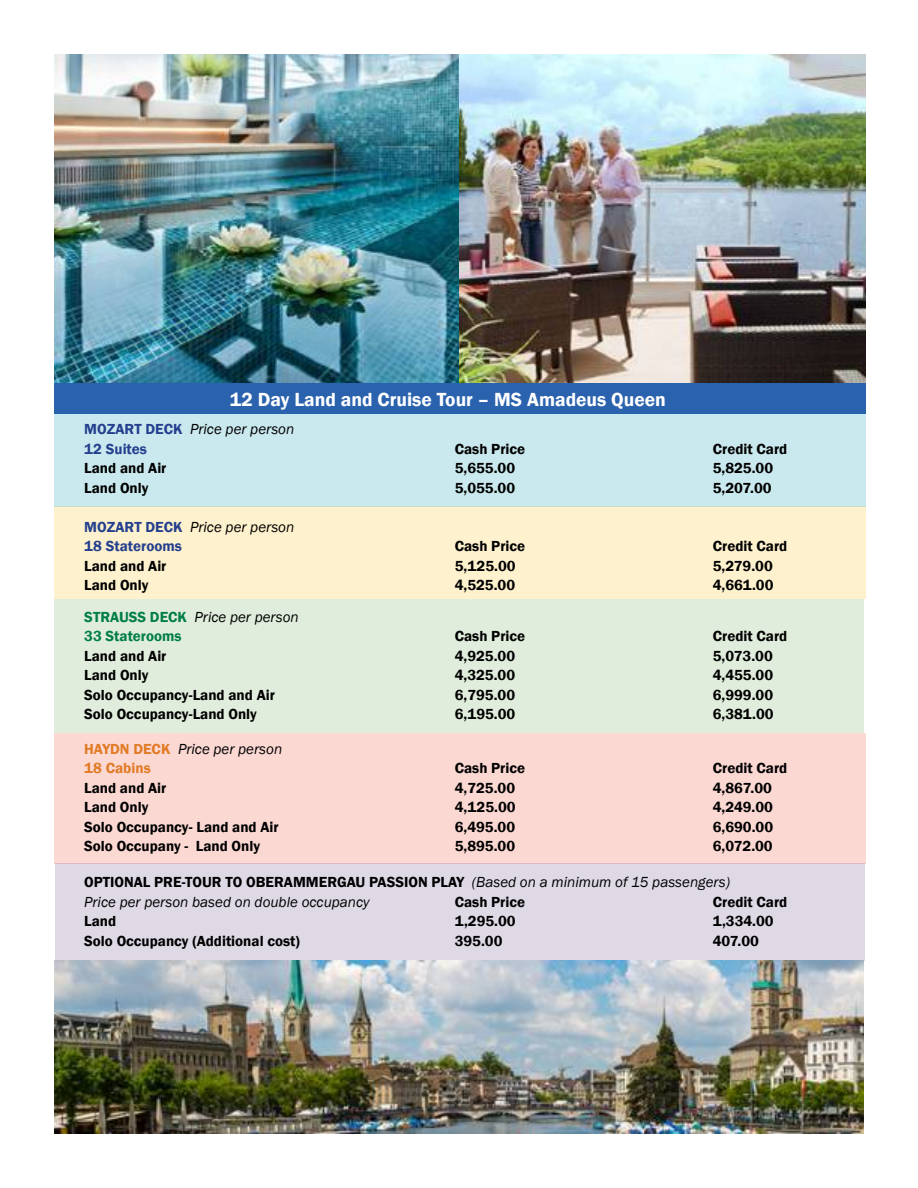
<style>
.page{position:relative;width:918px;height:1188px;background:#fff}
.page>*{position:absolute;margin:0;border:0;box-sizing:border-box;transform-origin:0 0}
.t1{font:600 19.5px "Franklin Gothic";color:#fff}
.t2{font:600 15px "Franklin Gothic";color:#000}
.t3{font:italic 15px/19.5px "Franklin Gothic";color:#000}
.t4{font:600 15px/19.5px "Franklin Gothic";color:#24408e}
.t5{font:600 15px/19.5px "Franklin Gothic";color:#007e47}
.t6{font:600 15px/19.5px "Franklin Gothic";color:#e17b26}
.s1{font-weight:400;font-style:italic;color:#000}
.s2{font-weight:600;font-style:normal}
</style>
<div class="page">
<div style="left:55px;top:599px;width:809px;height:134px;background:#e1eddc"></div>
<img style="left:54px;top:54px;width:811px;height:330px">
<div style="left:54px;top:507px;width:811px;height:92px;background:#fef1cd"></div>
<div style="left:54px;top:733px;width:811px;height:131px;background:#fbd8d2"></div>
<div style="left:55px;top:864px;width:810px;height:97px;background:#dfd9e6"></div>
<div style="left:54px;top:414px;width:811px;height:93px;background:#cae9ee"></div>
<div style="left:54px;top:384px;width:811px;height:30px;background:#2a62ae"></div>
<img style="left:55px;top:961px;width:809px;height:172px">
<h1 class="t1" style="left:230px;top:387px;width:438px">12 Day Land and Cruise Tour – MS Amadeus Queen</h1>
<p class="t4" style="left:84px;top:420px;width:212px">MOZART DECK <span class="s1">Price per person<br></span>12 Suites</p>
<p class="t2" style="left:455px;top:439px;width:72px">Cash Price</p>
<p class="t2" style="left:713px;top:439px;width:76px">Credit Card</p>
<p class="t2" style="left:84px;top:459px;width:84px">Land and Air</p>
<p class="t2" style="left:455px;top:459px;width:62px">5,655.00</p>
<p class="t2" style="left:713px;top:459px;width:62px">5,825.00</p>
<p class="t2" style="left:84px;top:478px;width:66px">Land Only</p>
<p class="t2" style="left:455px;top:478px;width:62px">5,055.00</p>
<p class="t2" style="left:713px;top:478px;width:60px">5,207.00</p>
<p class="t4" style="left:84px;top:517px;width:212px">MOZART DECK <span class="s1">Price per person<br></span>18 Staterooms</p>
<p class="t2" style="left:455px;top:537px;width:72px">Cash Price</p>
<p class="t2" style="left:713px;top:537px;width:76px">Credit Card</p>
<p class="t2" style="left:84px;top:556px;width:84px">Land and Air</p>
<p class="t2" style="left:455px;top:556px;width:62px">5,125.00</p>
<p class="t2" style="left:713px;top:556px;width:62px">5,279.00</p>
<p class="t2" style="left:84px;top:576px;width:66px">Land Only</p>
<p class="t2" style="left:455px;top:576px;width:62px">4,525.00</p>
<p class="t2" style="left:713px;top:576px;width:62px">4,661.00</p>
<p class="t5" style="left:84px;top:607px;width:216px">STRAUSS DECK <span class="s1">Price per person<br></span>33 Staterooms</p>
<p class="t2" style="left:455px;top:627px;width:72px">Cash Price</p>
<p class="t2" style="left:713px;top:627px;width:76px">Credit Card</p>
<p class="t2" style="left:84px;top:646px;width:84px">Land and Air</p>
<p class="t2" style="left:455px;top:646px;width:62px">4,925.00</p>
<p class="t2" style="left:713px;top:646px;width:62px">5,073.00</p>
<p class="t2" style="left:84px;top:666px;width:66px">Land Only</p>
<p class="t2" style="left:455px;top:666px;width:62px">4,325.00</p>
<p class="t2" style="left:713px;top:666px;width:62px">4,455.00</p>
<p class="t2" style="left:84px;top:685px;width:192px">Solo Occupancy-Land and Air</p>
<p class="t2" style="left:455px;top:685px;width:62px">6,795.00</p>
<p class="t2" style="left:713px;top:685px;width:62px">6,999.00</p>
<p class="t2" style="left:84px;top:705px;width:174px">Solo Occupancy-Land Only</p>
<p class="t2" style="left:455px;top:705px;width:62px">6,195.00</p>
<p class="t2" style="left:713px;top:705px;width:62px">6,381.00</p>
<p class="t6" style="left:84px;top:739px;width:200px">HAYDN DECK <span class="s1">Price per person<br></span>18 Cabins</p>
<p class="t2" style="left:455px;top:759px;width:72px">Cash Price</p>
<p class="t2" style="left:713px;top:759px;width:76px">Credit Card</p>
<p class="t2" style="left:84px;top:778px;width:84px">Land and Air</p>
<p class="t2" style="left:455px;top:778px;width:62px">4,725.00</p>
<p class="t2" style="left:713px;top:778px;width:61px">4,867.00</p>
<p class="t2" style="left:84px;top:798px;width:66px">Land Only</p>
<p class="t2" style="left:455px;top:798px;width:62px">4,125.00</p>
<p class="t2" style="left:713px;top:798px;width:62px">4,249.00</p>
<p class="t2" style="left:84px;top:817px;width:196px">Solo Occupancy- Land and Air</p>
<p class="t2" style="left:455px;top:817px;width:62px">6,495.00</p>
<p class="t2" style="left:713px;top:817px;width:62px">6,690.00</p>
<p class="t2" style="left:84px;top:837px;width:177px">Solo Occupany - Land Only</p>
<p class="t2" style="left:455px;top:837px;width:62px">5,895.00</p>
<p class="t2" style="left:713px;top:837px;width:62px">6,072.00</p>
<p class="t3" style="left:84px;top:873px;width:647px"><span class="s2">OPTIONAL PRE-TOUR TO OBERAMMERGAU PASSION PLAY</span> (Based on a minimum of 15 passengers)<br>Price per person based on double occupancy</p>
<p class="t2" style="left:455px;top:892px;width:72px">Cash Price</p>
<p class="t2" style="left:713px;top:892px;width:76px">Credit Card</p>
<p class="t2" style="left:84px;top:912px;width:34px">Land</p>
<p class="t2" style="left:455px;top:912px;width:62px">1,295.00</p>
<p class="t2" style="left:713px;top:912px;width:62px">1,334.00</p>
<p class="t2" style="left:84px;top:931px;width:217px">Solo Occupancy (Additional cost)</p>
<p class="t2" style="left:455px;top:931px;width:49px">395.00</p>
<p class="t2" style="left:713px;top:931px;width:48px">407.00</p>
</div>
